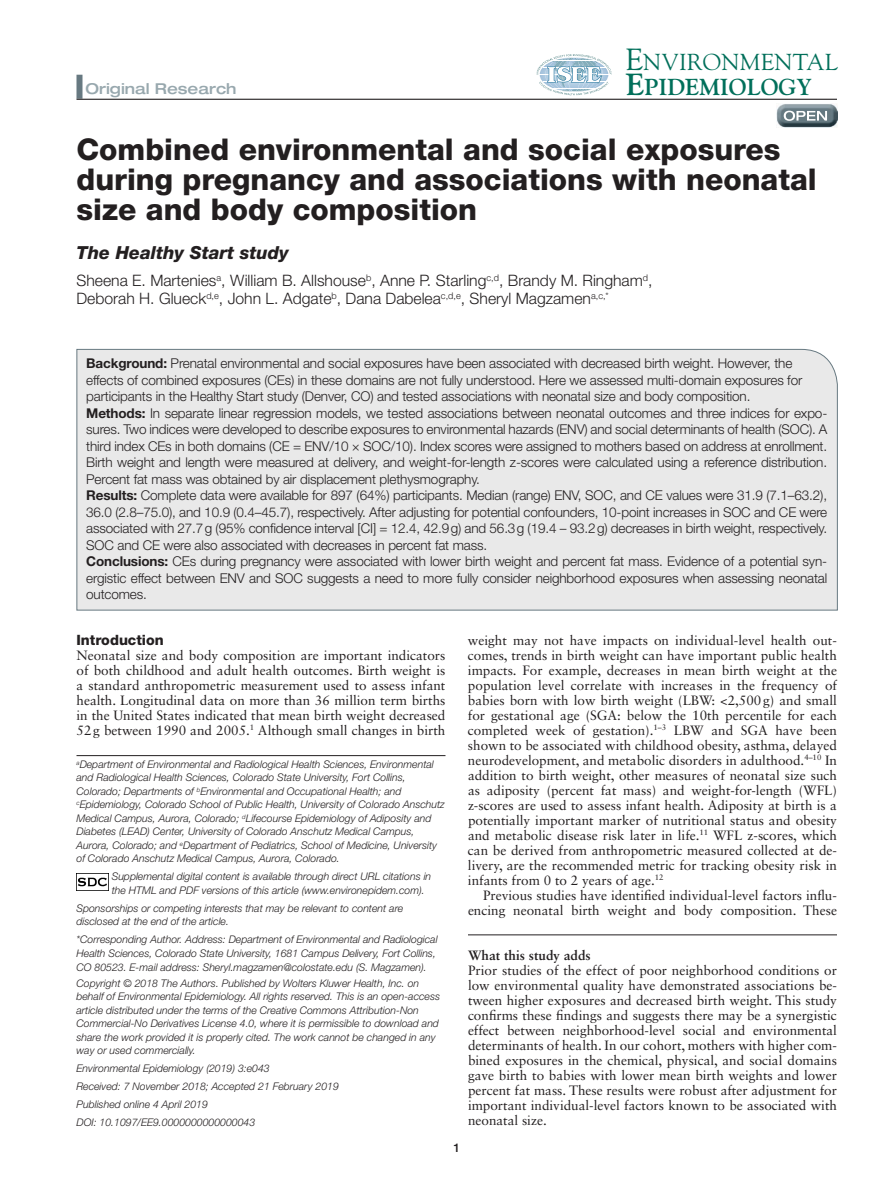
<style>
.page{position:relative;width:891px;height:1188px;background:#fff}
.page>*{position:absolute;margin:0;border:0;box-sizing:border-box;transform-origin:0 0}
.t1{font:800 30px/30px "Helvetica Neue LT Std";color:#231f20}
.t2{font:22.95px/25.2px "Goudy";letter-spacing:.01em;color:#016f5a}
.t3{font:italic 800 18px "Helvetica Neue LT Std";color:#231f20}
.t4{font:300 15.75px/18px "Helvetica Neue LT Std";color:#231f20}
.t5{font:500 expanded 15px "Helvetica Neue LT Std";color:#98a8ae}
.t6{font:800 14.25px "Helvetica Neue LT Std";color:#231f20}
.t7{font:13.5px/15px "Sabon LT Std";color:#231f20;text-align:justify}
.t8{font:300 13.5px/16.5px "Helvetica Neue LT Std";letter-spacing:-.01em;color:#231f20}
.t9{font:700 13.5px "Sabon LT Std";color:#231f20}
.t10{font:500 12px "Helvetica Neue LT Std";color:#231f20}
.t11{font:italic 300 10.5px/13.5px "Helvetica Neue LT Std";color:#231f20}
.s1{font-size:30.45px}
.s2{font-weight:700;font-size:30.45px}
.s3{font-weight:700}
</style>
<div class="page">
<div style="left:76px;top:75px;width:6px;height:24px;background:#677981"></div>
<hr style="left:76px;top:99px;width:761px;height:1px;background:#231f20">
<img style="left:776px;top:104px;width:61px;height:24px">
<svg style="left:784px;top:111px;width:43px;height:10px"></svg>
<svg style="left:536px;top:54px;width:76px;height:41px"></svg>
<hr style="left:76px;top:755px;width:370px;height:1px;background:#231f20">
<img style="left:76px;top:874px;width:33px;height:17px">
<div style="left:76px;top:349px;width:762px;height:262px;background:#e9e9e9"></div>
<hr style="left:468px;top:934px;width:369px;height:1px;background:#231f20">
<p class="t5" style="left:86px;top:80px;width:153px">Original Research</p>
<h2 class="t2" style="left:626px;top:49px;width:214px"><span class="s1">E</span>NVIRONMENTAL<br><span class="s2">E</span><span class="s3">PIDEMIOLOGY</span></h2>
<h1 class="t1" style="left:76px;top:134px;width:742px">Combined environmental and social exposures during pregnancy and associations with neonatal size and body composition</h1>
<h3 class="t3" style="left:76px;top:242px;width:214px">The Healthy Start study</h3>
<p class="t4" style="left:76px;top:271px;width:578px">Sheena E. Martenies<sup>a</sup>, William B. Allshouse<sup>b</sup>, Anne P. Starling<sup>c,d</sup>, Brandy M. Ringham<sup>d</sup>,<br>Deborah H. Glueck<sup>d,e</sup>, John L. Adgate<sup>b</sup>, Dana Dabelea<sup>c,d,e</sup>, Sheryl Magzamen<sup>a,c,*</sup></p>
<p class="t8" style="left:86px;top:355px;width:743px"><span class="s3">Background:</span> Prenatal environmental and social exposures have been associated with decreased birth weight. However, the effects of combined exposures (CEs) in these domains are not fully understood. Here we assessed multi-domain exposures for participants in the Healthy Start study (Denver, CO) and tested associations with neonatal size and body composition.<br><span class="s3">Methods:</span> In separate linear regression models, we tested associations between neonatal outcomes and three indices for expo&shy;sures. Two indices were developed to describe exposures to environmental hazards (ENV) and social determinants of health (SOC). A third index CEs in both domains (CE = ENV/10 × SOC/10). Index scores were assigned to mothers based on address at enrollment.<br>Birth weight and length were measured at delivery, and weight-for-length z-scores were calculated using a reference distribution.<br>Percent fat mass was obtained by air displacement plethysmography.<br><span class="s3">Results:</span> Complete data were available for 897 (64%) participants. Median (range) ENV, SOC, and CE values were 31.9 (7.1–63.2), 36.0 (2.8–75.0), and 10.9 (0.4–45.7), respectively. After adjusting for potential confounders, 10-point increases in SOC and CE were associated with 27.7g (95% confidence interval [CI] = 12.4, 42.9g) and 56.3g (19.4 – 93.2g) decreases in birth weight, respectively.<br>SOC and CE were also associated with decreases in percent fat mass.<br><span class="s3">Conclusions:</span> CEs during pregnancy were associated with lower birth weight and percent fat mass. Evidence of a potential syn&shy;ergistic effect between ENV and SOC suggests a need to more fully consider neighborhood exposures when assessing neonatal outcomes.</p>
<p class="t6" style="left:76px;top:631px;width:89px">Introduction</p>
<p class="t7" style="left:76px;top:647px;width:371px">Neonatal size and body composition are important indicators of both childhood and adult health outcomes. Birth weight is a standard anthropometric measurement used to assess infant health. Longitudinal data on more than 36 million term births in the United States indicated that mean birth weight decreased 52g between 1990 and 2005.<sup>1</sup> Although small changes in birth</p>
<p class="t11" style="left:76px;top:757px;width:370px"><sup>a</sup>Department of Environmental and Radiological Health Sciences, Environmental and Radiological Health Sciences, Colorado State University, Fort Collins, Colorado; Departments of <sup>b</sup>Environmental and Occupational Health; and <sup>c</sup>Epidemiology, Colorado School of Public Health, University of Colorado Anschutz Medical Campus, Aurora, Colorado; <sup>d</sup>Lifecourse Epidemiology of Adiposity and Diabetes (LEAD) Center, University of Colorado Anschutz Medical Campus, Aurora, Colorado; and <sup>e</sup>Department of Pediatrics, School of Medicine, University of Colorado Anschutz Medical Campus, Aurora, Colorado.</p>
<p class="t11" style="left:112px;top:870px;width:321px">Supplemental digital content is available through direct URL citations in the HTML and PDF versions of this article (www.environepidem.com).</p>
<p class="t11" style="left:77px;top:901px;width:328px">Sponsorships or competing interests that may be relevant to content are disclosed at the end of the article.</p>
<p class="t11" style="left:77px;top:933px;width:363px">*Corresponding Author. Address: Department of Environmental and Radiological<br>Health Sciences, Colorado State University, 1681 Campus Delivery, Fort Collins,<br>CO 80523. E-mail address: Sheryl.magzamen@colostate.edu (S. Magzamen).</p>
<p class="t11" style="left:76px;top:976px;width:365px">Copyright © 2018 The Authors. Published by Wolters Kluwer Health, Inc. on behalf of Environmental Epidemiology. All rights reserved. This is an open-access article distributed under the terms of the Creative Commons Attribution-Non Commercial-No Derivatives License 4.0, where it is permissible to download and share the work provided it is properly cited. The work cannot be changed in any way or used commercially.</p>
<p class="t11" style="left:76px;top:1059px;width:264px;line-height:18px">Environmental Epidemiology (2019) 3:e043<br>Received: 7 November 2018; Accepted 21 February 2019<br>Published online 4 April 2019<br>DOI: 10.1097/EE9.0000000000000043</p>
<p class="t10" style="left:453px;top:1140px;width:8px">1</p>
<p class="t7" style="left:468px;top:632px;width:371px">weight may not have impacts on individual-level health out&shy;comes, trends in birth weight can have important public health impacts. For example, decreases in mean birth weight at the population level correlate with increases in the frequency of babies born with low birth weight (LBW: &lt;2,500g) and small for gestational age (SGA: below the 10th percentile for each completed week of gestation).<sup>1–3</sup> LBW and SGA have been shown to be associated with childhood obesity, asthma, delayed neurodevelopment, and metabolic disorders in adulthood.<sup>4–10</sup> In addition to birth weight, other measures of neonatal size such as adiposity (percent fat mass) and weight-for-length (WFL) z-scores are used to assess infant health. Adiposity at birth is a potentially important marker of nutritional status and obesity and metabolic disease risk later in life.<sup>11</sup> WFL z-scores, which can be derived from anthropometric measured collected at de&shy;livery, are the recommended metric for tracking obesity risk in infants from 0 to 2 years of age.<sup>12</sup></p>
<p class="t7" style="left:468px;top:887px;width:370px;text-align:right">Previous studies have identified individual-level factors influ&shy;encing neonatal birth weight and body composition. These</p>
<p class="t9" style="left:468px;top:947px;width:124px">What this study adds</p>
<p class="t7" style="left:468px;top:963px;width:371px">Prior studies of the effect of poor neighborhood conditions or low environmental quality have demonstrated associations be&shy;tween higher exposures and decreased birth weight. This study confirms these findings and suggests there may be a synergistic effect between neighborhood-level social and environmental determinants of health. In our cohort, mothers with higher com&shy;bined exposures in the chemical, physical, and social domains gave birth to babies with lower mean birth weights and lower percent fat mass. These results were robust after adjustment for important individual-level factors known to be associated with neonatal size.</p>
</div>
